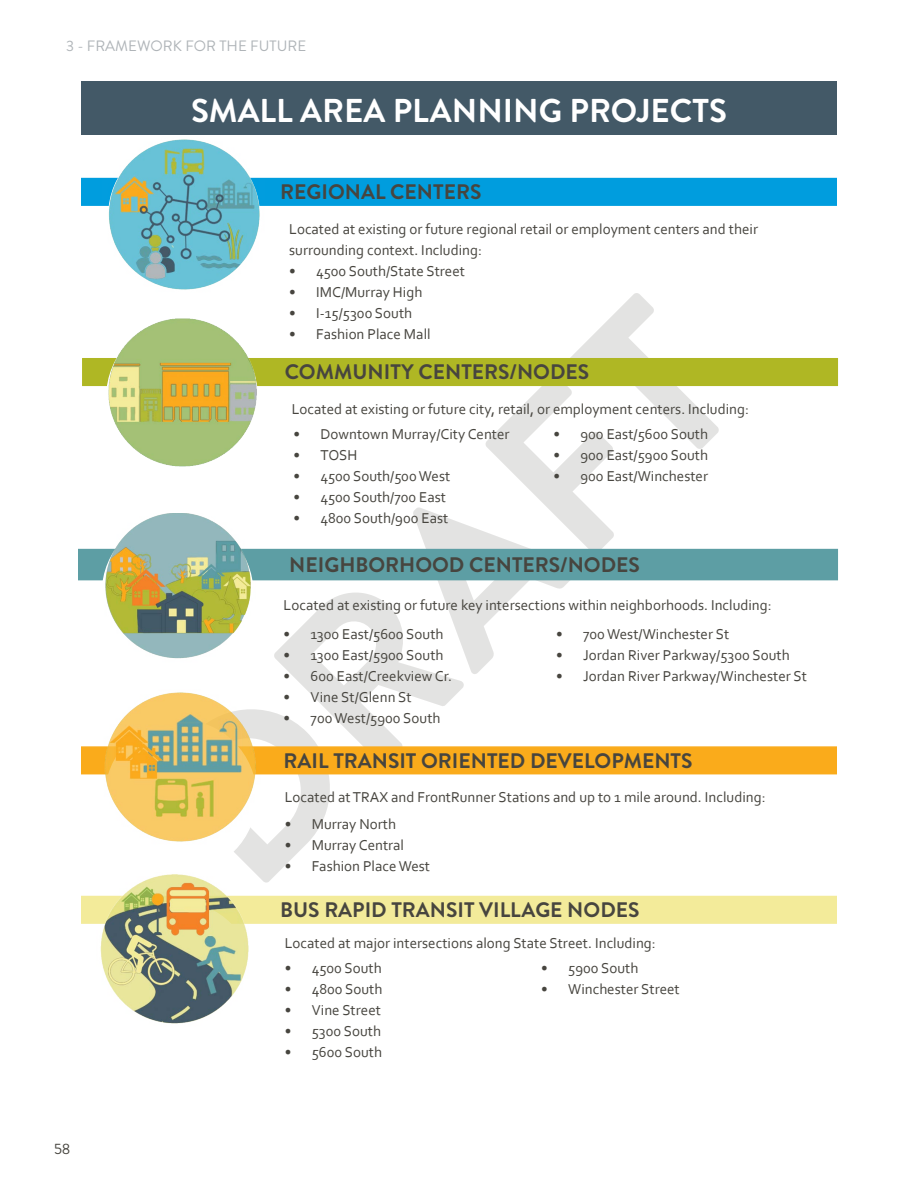
<style>
.page{position:relative;width:918px;height:1188px;background:#fff}
.page>*{position:absolute;margin:0;border:0;box-sizing:border-box;transform-origin:0 0}
.t1{font:700 225px "Brandon Grotesque";color:#47453f}
.t2{font:700 33px "Brandon Grotesque";color:#fff}
.t3{font:700 21px "Brandon Grotesque";color:#47453f}
.t4{font:15px/21px "Corbel";color:#47453f}
.t5{font:15px "Brandon Grotesque";color:#afb4b8}
.t6{font:15px "Brandon Grotesque";color:#47453f}
</style>
<div class="page">
<div style="left:81px;top:81px;width:756px;height:54px;background:#435967"></div>
<div style="left:81px;top:178px;width:756px;height:28px;background:#009dde;border:2px solid #009dde"></div>
<div style="left:82px;top:358px;width:756px;height:28px;background:#afb724"></div>
<div style="left:78px;top:549px;width:760px;height:31px;background:#5d9ea4"></div>
<div style="left:81px;top:896px;width:756px;height:28px;background:#f3eb9a;border:2px solid #f3eb9a"></div>
<div style="left:81px;top:746px;width:756px;height:28px;background:#faab1b;border:2px solid #faab1b"></div>
<img style="left:99px;top:692px;width:162px;height:150px">
<img style="left:96px;top:874px;width:158px;height:150px">
<img style="left:101px;top:318px;width:161px;height:149px">
<img style="left:99px;top:513px;width:163px;height:146px">
<img style="left:103px;top:139px;width:161px;height:151px">
<p class="t5" style="left:66px;top:36px;width:242px">3 - FRAMEWORK FOR THE FUTURE</p>
<p class="t2" style="left:191px;top:87px;width:537px">SMALL AREA PLANNING PROJECTS</p>
<p class="t3" style="left:280px;top:177px;width:203px">REGIONAL CENTERS</p>
<p class="t4" style="left:289px;top:218px;width:470px">Located at existing or future regional retail or employment centers and their surrounding context. Including:</p>
<p class="t4" style="left:289px;top:260px;width:177px">• 4500 South/State Street</p>
<p class="t4" style="left:289px;top:281px;width:135px">• IMC/Murray High</p>
<p class="t4" style="left:289px;top:302px;width:124px">• I-15/5300 South</p>
<p class="t4" style="left:289px;top:323px;width:143px">• Fashion Place Mall</p>
<h1 class="t1" style="left:86px;top:733px;width:706px;rotate:-45deg">DRAFT</h1>
<p class="t3" style="left:285px;top:357px;width:306px">COMMUNITY CENTERS/NODES</p>
<p class="t4" style="left:292px;top:398px;width:459px">Located at existing or future city, retail, or employment centers. Including:</p>
<p class="t4" style="left:553px;top:424px;width:156px">• 900 East/5600 South</p>
<p class="t4" style="left:553px;top:445px;width:156px">• 900 East/5900 South</p>
<p class="t4" style="left:553px;top:466px;width:156px">• 900 East/Winchester</p>
<p class="t4" style="left:293px;top:424px;width:218px">• Downtown Murray/City Center</p>
<p class="t4" style="left:293px;top:445px;width:66px">• TOSH</p>
<p class="t4" style="left:293px;top:466px;width:158px">• 4500 South/500 West</p>
<p class="t4" style="left:293px;top:487px;width:154px">• 4500 South/700 East</p>
<p class="t4" style="left:293px;top:508px;width:157px">• 4800 South/900 East</p>
<p class="t3" style="left:289px;top:550px;width:352px">NEIGHBORHOOD CENTERS/NODES</p>
<p class="t4" style="left:284px;top:594px;width:490px">Located at existing or future key intersections within neighborhoods. Including:</p>
<p class="t4" style="left:284px;top:623px;width:161px">• 1300 East/5600 South</p>
<p class="t4" style="left:284px;top:644px;width:161px">• 1300 East/5900 South</p>
<p class="t4" style="left:284px;top:665px;width:170px">• 600 East/Creekview Cr.</p>
<p class="t4" style="left:284px;top:686px;width:130px">• Vine St/Glenn St</p>
<p class="t4" style="left:284px;top:707px;width:158px">• 700 West/5900 South</p>
<p class="t4" style="left:556px;top:623px;width:175px">• 700 West/Winchester St</p>
<p class="t4" style="left:556px;top:644px;width:235px">• Jordan River Parkway/5300 South</p>
<p class="t4" style="left:556px;top:665px;width:252px">• Jordan River Parkway/Winchester St</p>
<p class="t3" style="left:284px;top:746px;width:410px">RAIL TRANSIT ORIENTED DEVELOPMENTS</p>
<p class="t4" style="left:285px;top:786px;width:482px">Located at TRAX and FrontRunner Stations and up to 1 mile around. Including:</p>
<p class="t4" style="left:285px;top:814px;width:113px">• Murray North</p>
<p class="t4" style="left:285px;top:835px;width:121px">• Murray Central</p>
<p class="t4" style="left:285px;top:856px;width:147px">• Fashion Place West</p>
<p class="t3" style="left:280px;top:895px;width:361px">BUS RAPID TRANSIT VILLAGE NODES</p>
<p class="t4" style="left:285px;top:932px;width:373px">Located at major intersections along State Street. Including:</p>
<p class="t6" style="left:54px;top:1138px;width:18px">58</p>
<p class="t4" style="left:285px;top:957px;width:98px">• 4500 South</p>
<p class="t4" style="left:285px;top:978px;width:99px">• 4800 South</p>
<p class="t4" style="left:285px;top:999px;width:98px">• Vine Street</p>
<p class="t4" style="left:285px;top:1020px;width:98px">• 5300 South</p>
<p class="t4" style="left:285px;top:1041px;width:99px">• 5600 South</p>
<p class="t4" style="left:541px;top:957px;width:99px">• 5900 South</p>
<p class="t4" style="left:541px;top:978px;width:140px">• Winchester Street</p>
</div>
